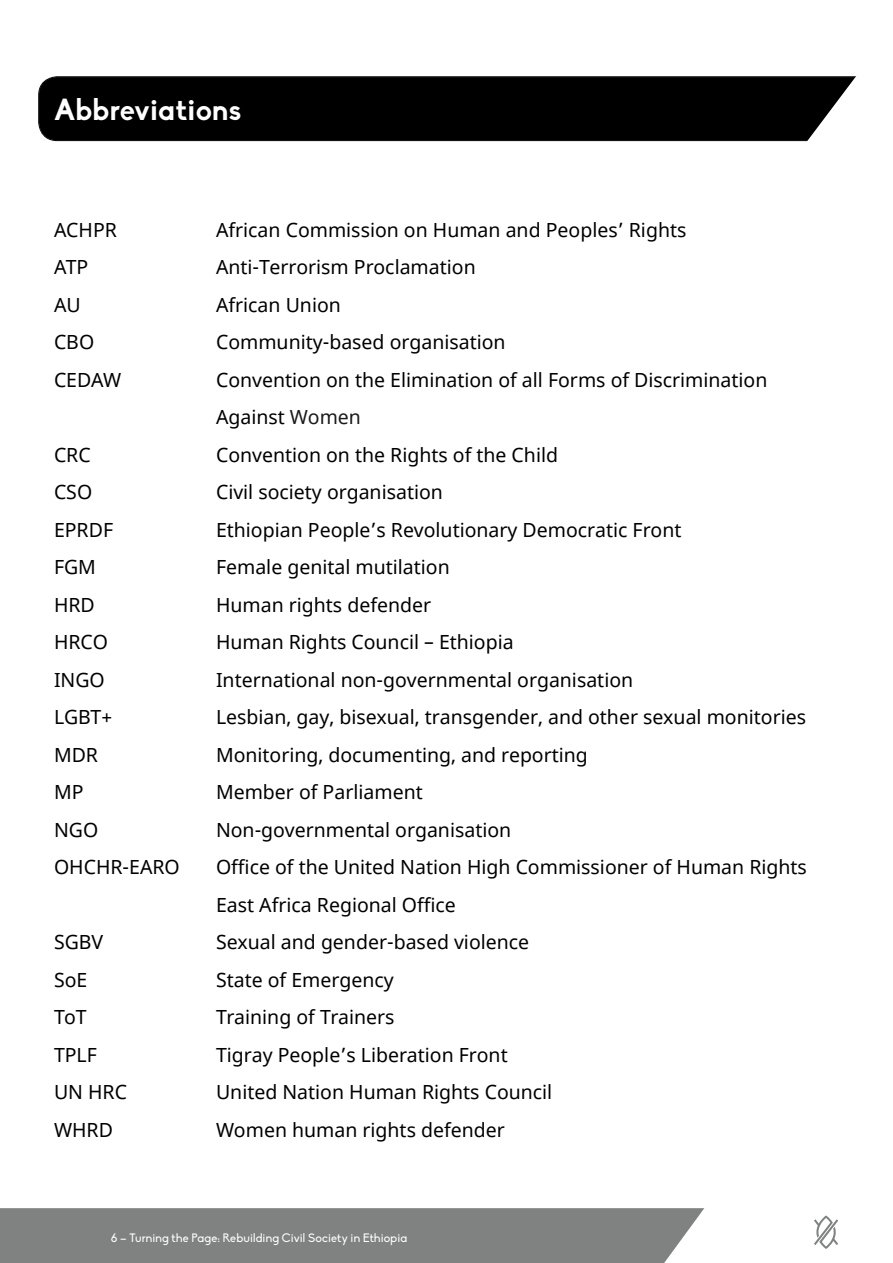
<style>
.page{position:relative;width:893px;height:1263px;background:#fff}
.page>*{position:absolute;margin:0;border:0;box-sizing:border-box;transform-origin:0 0}
.t1{font:700 30px "Biko";color:#fff}
.t2{font:19.5px/37.5px "Noto Sans";color:#000}
.t3{font:12px "Biko";letter-spacing:.01em;color:#fff}
.s1{color:#1a1a1a}
</style>
<div class="page">
<svg style="left:814px;top:1215px;width:24px;height:34px"></svg>
<div style="left:0;top:1208px;width:704px;height:55px;background:#808282"></div>
<svg style="left:38px;top:76px;width:741px;height:65px;background:#323232"></svg>
<div style="left:39px;top:77px;width:740px;height:63px;background:#000"></div>
<svg style="left:779px;top:76px;width:77px;height:66px"></svg>
<h1 class="t1" style="left:54px;top:91px;width:189px">Abbreviations</h1>
<p class="t2" style="left:54px;top:212px;width:64px">ACHPR</p>
<p class="t2" style="left:216px;top:212px;width:472px">African Commission on Human and Peoples’ Rights</p>
<p class="t2" style="left:54px;top:249px;width:36px">ATP</p>
<p class="t2" style="left:216px;top:249px;width:261px">Anti-Terrorism Proclamation</p>
<p class="t2" style="left:54px;top:287px;width:28px">AU</p>
<p class="t2" style="left:216px;top:287px;width:126px">African Union</p>
<p class="t2" style="left:54px;top:324px;width:42px">CBO</p>
<p class="t2" style="left:216px;top:324px;width:291px">Community-based organisation</p>
<p class="t2" style="left:54px;top:362px;width:69px">CEDAW</p>
<p class="t2" style="left:216px;top:362px;width:553px">Convention on the Elimination of all Forms of Discrimination<br>Against <span class="s1">Women</span></p>
<p class="t2" style="left:54px;top:437px;width:38px">CRC</p>
<p class="t2" style="left:216px;top:437px;width:344px">Convention on the Rights of the Child</p>
<p class="t2" style="left:54px;top:474px;width:40px">CSO</p>
<p class="t2" style="left:216px;top:474px;width:228px">Civil society organisation</p>
<p class="t2" style="left:54px;top:512px;width:61px">EPRDF</p>
<p class="t2" style="left:216px;top:512px;width:467px">Ethiopian People’s Revolutionary Democratic Front</p>
<p class="t2" style="left:54px;top:549px;width:44px">FGM</p>
<p class="t2" style="left:216px;top:549px;width:235px">Female genital mutilation</p>
<p class="t2" style="left:54px;top:587px;width:42px">HRD</p>
<p class="t2" style="left:216px;top:587px;width:217px">Human rights defender</p>
<p class="t2" style="left:54px;top:624px;width:55px">HRCO</p>
<p class="t2" style="left:216px;top:624px;width:299px">Human Rights Council – Ethiopia</p>
<p class="t2" style="left:54px;top:662px;width:52px">INGO</p>
<p class="t2" style="left:216px;top:662px;width:419px">International non-governmental organisation</p>
<p class="t2" style="left:54px;top:699px;width:60px">LGBT+</p>
<p class="t2" style="left:216px;top:699px;width:592px">Lesbian, gay, bisexual, transgender, and other sexual monitories</p>
<p class="t2" style="left:54px;top:737px;width:46px">MDR</p>
<p class="t2" style="left:216px;top:737px;width:373px">Monitoring, documenting, and reporting</p>
<p class="t2" style="left:54px;top:774px;width:31px">MP</p>
<p class="t2" style="left:216px;top:774px;width:208px">Member of Parliament</p>
<p class="t2" style="left:54px;top:812px;width:46px">NGO</p>
<p class="t2" style="left:216px;top:812px;width:297px">Non-governmental organisation</p>
<p class="t2" style="left:54px;top:849px;width:127px">OHCHR-EARO</p>
<p class="t2" style="left:216px;top:849px;width:592px">Office of the United Nation High Commissioner of Human Rights<br>East Africa Regional Office</p>
<p class="t2" style="left:54px;top:924px;width:51px">SGBV</p>
<p class="t2" style="left:216px;top:924px;width:315px">Sexual and gender-based violence</p>
<p class="t2" style="left:54px;top:962px;width:35px">SoE</p>
<p class="t2" style="left:216px;top:962px;width:179px">State of Emergency</p>
<p class="t2" style="left:54px;top:999px;width:34px">ToT</p>
<p class="t2" style="left:216px;top:999px;width:180px">Training of Trainers</p>
<p class="t2" style="left:54px;top:1037px;width:44px">TPLF</p>
<p class="t2" style="left:216px;top:1037px;width:293px">Tigray People’s Liberation Front</p>
<p class="t2" style="left:54px;top:1074px;width:75px">UN HRC</p>
<p class="t2" style="left:216px;top:1074px;width:338px">United Nation Human Rights Council</p>
<p class="t2" style="left:54px;top:1112px;width:60px">WHRD</p>
<p class="t2" style="left:216px;top:1112px;width:290px">Women human rights defender</p>
<p class="t3" style="left:111px;top:1231px;width:297px">6 – Turning the Page: Rebuilding Civil Society in Ethiopia</p>
</div>
